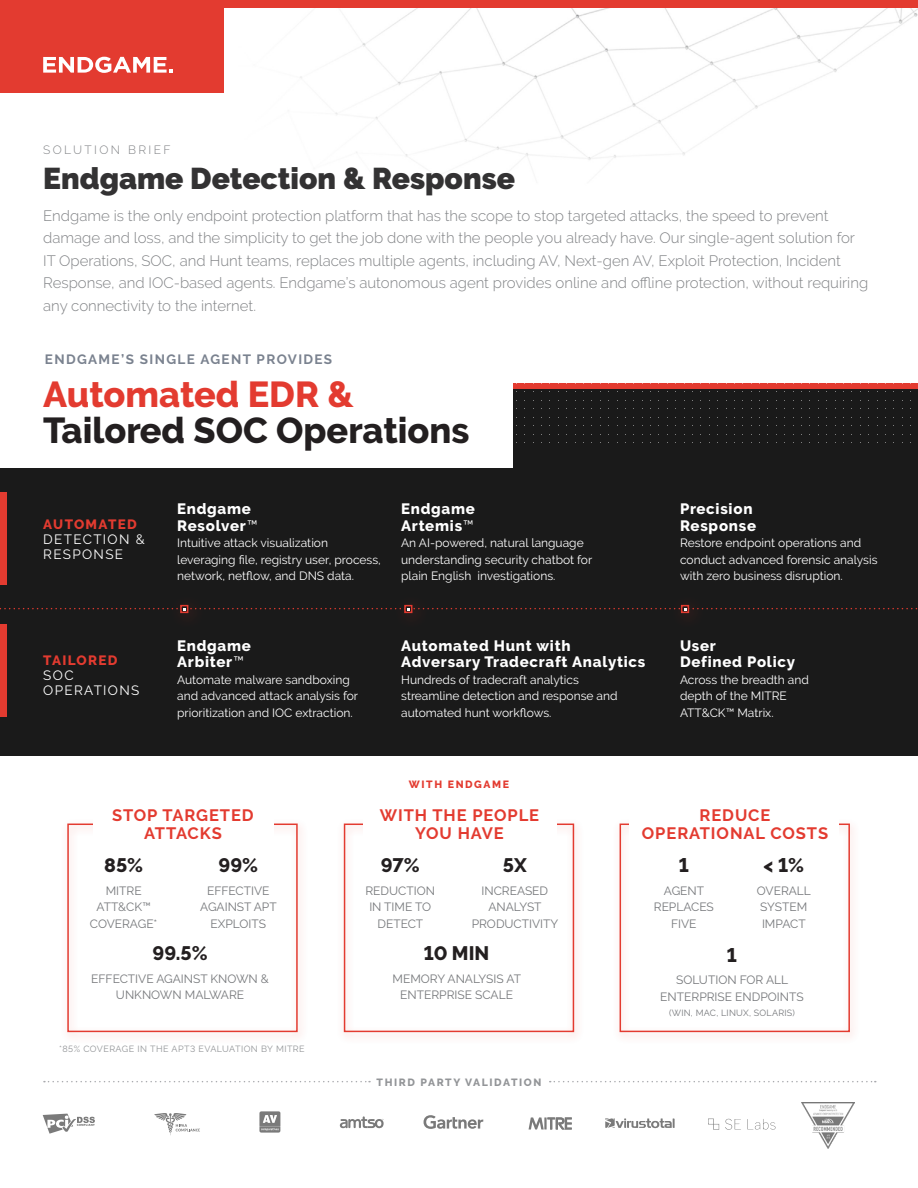
<style>
.page{position:relative;width:918px;height:1188px;background:#fff}
.page>*{position:absolute;margin:0;border:0;box-sizing:border-box;transform-origin:0 0}
.Red_Callout{font:800 36px "Raleway";color:#231f20}
.Red_Callout-2{font:800 36px "Raleway";color:#e33b30}
.Main_Title{font:900 30px "Raleway";color:#333233}
.Number{font:800 19.5px "Raleway";color:#231f20}
.Red_Callout-3{font:700 16.5px/18px "Raleway";letter-spacing:.055em;color:#e33b30;text-align:center}
.t1{font:300 15px/22.5px "Raleway";color:#808285}
.Sm_Header{font:800 15px "Raleway";letter-spacing:.05em;color:#fff}
.Red_Callout-4{font:13.5px/15px "Raleway";letter-spacing:.1em;color:#fff}
.Red_Callout-5{font:700 13.5px "Raleway";letter-spacing:.1em;color:#7a828f}
.Sm_Body{font:12px/16.5px "Raleway";color:#fff}
.Black_Body{font:12px/16.5px "Raleway";color:#76787b;text-align:center}
.Main_Title-2{font:300 12px "Raleway";letter-spacing:.2em;color:#808285}
.Red_Callout-6{font:800 10.5px "Raleway";letter-spacing:.15em;color:#939598}
.Red_Callout-7{font:800 10.5px "Raleway";letter-spacing:.15em;color:#e33b30}
.Red_Callout-8{font:9px "Raleway";letter-spacing:.05em;color:#939598}
.Black_Body-2{font:9px "Raleway";letter-spacing:.025em;color:#76787b}
.s1{font-weight:800;color:#e33b30}
.s2{font-weight:400}
</style>
<div class="page">
<div style="left:0;top:383px;width:918px;height:373px;background:#1a1a1a"></div>
<div style="left:0;top:383px;width:918px;height:6px;background:#e33b30"></div>
<div style="left:0;top:624px;width:6px;height:93px;background:#e33b30"></div>
<div style="left:0;top:350px;width:513px;height:118px;background:#fff"></div>
<img style="left:300px;top:8px;width:618px;height:169px">
<div style="left:0;top:0;width:918px;height:8px;background:#e33b30"></div>
<div style="left:0;top:0;width:224px;height:93px;background:#e33b30"></div>
<svg style="left:43px;top:57px;width:130px;height:16px"></svg>
<svg style="left:43px;top:1114px;width:52px;height:20px"></svg>
<svg style="left:259px;top:1111px;width:22px;height:22px"></svg>
<svg style="left:340px;top:1116px;width:44px;height:13px"></svg>
<svg style="left:154px;top:1113px;width:46px;height:22px"></svg>
<svg style="left:529px;top:1117px;width:43px;height:13px"></svg>
<svg style="left:659px;top:1118px;width:16px;height:10px"></svg>
<svg style="left:605px;top:1118px;width:54px;height:10px"></svg>
<svg style="left:708px;top:1119px;width:11px;height:11px"></svg>
<svg style="left:725px;top:1118px;width:16px;height:12px"></svg>
<svg style="left:747px;top:1119px;width:29px;height:11px"></svg>
<svg style="left:550px;top:1081px;width:323px;height:1px"></svg>
<svg style="left:44px;top:1081px;width:323px;height:1px"></svg>
<svg style="left:424px;top:1115px;width:59px;height:14px"></svg>
<div style="left:67px;top:824px;width:231px;height:208px;border:2px solid #e33b30"></div>
<div style="left:93px;top:808px;width:180px;height:36px;background:#fff"></div>
<svg style="left:180px;top:605px;width:8px;height:8px"></svg>
<svg style="left:0;top:608px;width:918px;height:2px"></svg>
<div style="left:392px;top:593px;width:38px;height:38px;background:#1b1a1a"></div>
<svg style="left:404px;top:605px;width:8px;height:8px"></svg>
<div style="left:669px;top:593px;width:38px;height:38px;background:#1b1a1a"></div>
<svg style="left:681px;top:605px;width:8px;height:8px"></svg>
<img style="left:801px;top:1103px;width:53px;height:46px">
<div style="left:0;top:493px;width:6px;height:92px;background:#e33b30"></div>
<div style="left:620px;top:824px;width:230px;height:208px;border:2px solid #e33b30"></div>
<div style="left:629px;top:808px;width:210px;height:36px;background:#fff"></div>
<div style="left:344px;top:824px;width:230px;height:208px;border:2px solid #e33b30"></div>
<div style="left:363px;top:808px;width:194px;height:36px;background:#fff"></div>
<p class="Main_Title-2" style="left:43px;top:143px;width:129px">SOLUTION BRIEF</p>
<p class="Main_Title" style="left:43px;top:161px;width:473px">Endgame Detection &amp; Response</p>
<p class="t1" style="left:43px;top:204px;width:827px">Endgame is the only endpoint protection platform that has the scope to stop targeted attacks, the speed to prevent damage and loss, and the simplicity to get the job done with the people you already have. Our single-agent solution for IT Operations, SOC, and Hunt teams, replaces multiple agents, including AV, Next-gen AV, Exploit Protection, Incident Response, and IOC-based agents. Endgame’s autonomous agent provides online and offline protection, without requiring any connectivity to the internet.</p>
<p class="Red_Callout-5" style="left:45px;top:351px;width:289px">ENDGAME’S SINGLE AGENT PROVIDES</p>
<p class="Red_Callout-2" style="left:43px;top:374px;width:312px">Automated EDR &amp;</p>
<p class="Red_Callout" style="left:43px;top:410px;width:428px">Tailored SOC Operations</p>
<p class="Red_Callout-4" style="left:43px;top:516px;width:103px"><span class="s1">AUTOMATED<br></span>DETECTION &amp;</p>
<p class="Red_Callout-4" style="left:43px;top:546px;width:81px">RESPONSE</p>
<p class="Red_Callout-4" style="left:43px;top:653px;width:98px"><span class="s1">TAILORED<br></span>SOC<br>OPERATIONS</p>
<p class="Sm_Header" style="left:177px;top:500px;width:75px">Endgame</p>
<p class="Sm_Header" style="left:177px;top:517px;width:82px">Resolver<span class="s2">™</span></p>
<p class="Sm_Body" style="left:177px;top:535px;width:205px">Intuitive attack visualization leveraging file, registry user, process, network, netflow, and DNS data.</p>
<p class="Sm_Header" style="left:401px;top:500px;width:75px">Endgame</p>
<p class="Sm_Header" style="left:401px;top:517px;width:74px">Artemis<span class="s2">™</span></p>
<p class="Sm_Body" style="left:401px;top:535px;width:193px">An AI-powered, natural language understanding security chatbot for plain English investigations.</p>
<p class="Sm_Header" style="left:177px;top:637px;width:75px">Endgame</p>
<p class="Sm_Header" style="left:177px;top:654px;width:68px">Arbiter<span class="s2">™</span></p>
<p class="Sm_Body" style="left:177px;top:671px;width:182px">Automate malware sandboxing and advanced attack analysis for prioritization and IOC extraction.</p>
<p class="Sm_Header" style="left:401px;top:637px;width:171px">Automated Hunt with</p>
<p class="Sm_Header" style="left:401px;top:654px;width:246px">Adversary Tradecraft Analytics</p>
<p class="Sm_Body" style="left:401px;top:671px;width:179px">Hundreds of tradecraft analytics</p>
<p class="Sm_Body" style="left:401px;top:688px;width:218px">streamline detection and response and</p>
<p class="Sm_Body" style="left:401px;top:704px;width:152px">automated hunt workflows.</p>
<p class="Red_Callout-7" style="left:409px;top:778px;width:102px">WITH ENDGAME</p>
<p class="Sm_Header" style="left:680px;top:500px;width:74px">Precision</p>
<p class="Sm_Header" style="left:680px;top:517px;width:78px">Response</p>
<p class="Sm_Body" style="left:680px;top:535px;width:199px">Restore endpoint operations and conduct advanced forensic analysis with zero business disruption.</p>
<p class="Sm_Header" style="left:680px;top:637px;width:37px">User</p>
<p class="Sm_Header" style="left:680px;top:654px;width:117px">Defined Policy</p>
<p class="Sm_Body" style="left:680px;top:671px;width:130px">Across the breadth and depth of the MITRE<br>ATT&amp;CK™ Matrix.</p>
<p class="Red_Callout-3" style="left:112px;top:806px;width:143px">STOP TARGETED<br>ATTACKS</p>
<p class="Number" style="left:104px;top:854px;width:40px">85%</p>
<p class="Black_Body" style="left:97px;top:882px;width:56px">MITRE<br>ATT&amp;CK™</p>
<p class="Black_Body" style="left:90px;top:915px;width:69px">COVERAGE*</p>
<p class="Number" style="left:219px;top:854px;width:41px">99%</p>
<p class="Black_Body" style="left:200px;top:882px;width:78px">EFFECTIVE<br>AGAINST APT<br>EXPLOITS</p>
<p class="Number" style="left:153px;top:942px;width:57px">99.5%</p>
<p class="Black_Body" style="left:91px;top:970px;width:179px">EFFECTIVE AGAINST KNOWN &amp;<br>UNKNOWN MALWARE</p>
<p class="Red_Callout-8" style="left:59px;top:1044px;width:247px">*85% COVERAGE IN THE APT3 EVALUATION BY MITRE</p>
<p class="Red_Callout-3" style="left:380px;top:806px;width:161px">WITH THE PEOPLE<br>YOU HAVE</p>
<p class="Number" style="left:381px;top:854px;width:40px">97%</p>
<p class="Black_Body" style="left:365px;top:882px;width:71px">REDUCTION<br>IN TIME TO<br>DETECT</p>
<p class="Number" style="left:503px;top:854px;width:25px">5X</p>
<p class="Black_Body" style="left:472px;top:882px;width:88px">INCREASED<br>ANALYST<br>PRODUCTIVITY</p>
<p class="Number" style="left:424px;top:942px;width:67px">10 MIN</p>
<p class="Black_Body" style="left:393px;top:970px;width:130px">MEMORY ANALYSIS AT<br>ENTERPRISE SCALE</p>
<p class="Red_Callout-6" style="left:377px;top:1076px;width:166px">THIRD PARTY VALIDATION</p>
<p class="Red_Callout-3" style="left:642px;top:806px;width:188px">REDUCE<br>OPERATIONAL COSTS</p>
<p class="Number" style="left:679px;top:854px;width:12px">1</p>
<p class="Black_Body" style="left:664px;top:882px;width:42px">AGENT</p>
<p class="Black_Body" style="left:654px;top:899px;width:62px">REPLACES<br>FIVE</p>
<p class="Number" style="left:763px;top:854px;width:42px">&lt; 1%</p>
<p class="Black_Body" style="left:757px;top:882px;width:55px">OVERALL</p>
<p class="Black_Body" style="left:760px;top:899px;width:49px;text-align:left">SYSTEM<br>IMPACT</p>
<p class="Number" style="left:727px;top:944px;width:12px">1</p>
<p class="Black_Body" style="left:676px;top:972px;width:113px">SOLUTION FOR ALL</p>
<p class="Black_Body" style="left:660px;top:988px;width:145px">ENTERPRISE ENDPOINTS</p>
<p class="Black_Body-2" style="left:669px;top:1007px;width:127px">(WIN, MAC, LINUX, SOLARIS)</p>
</div>
